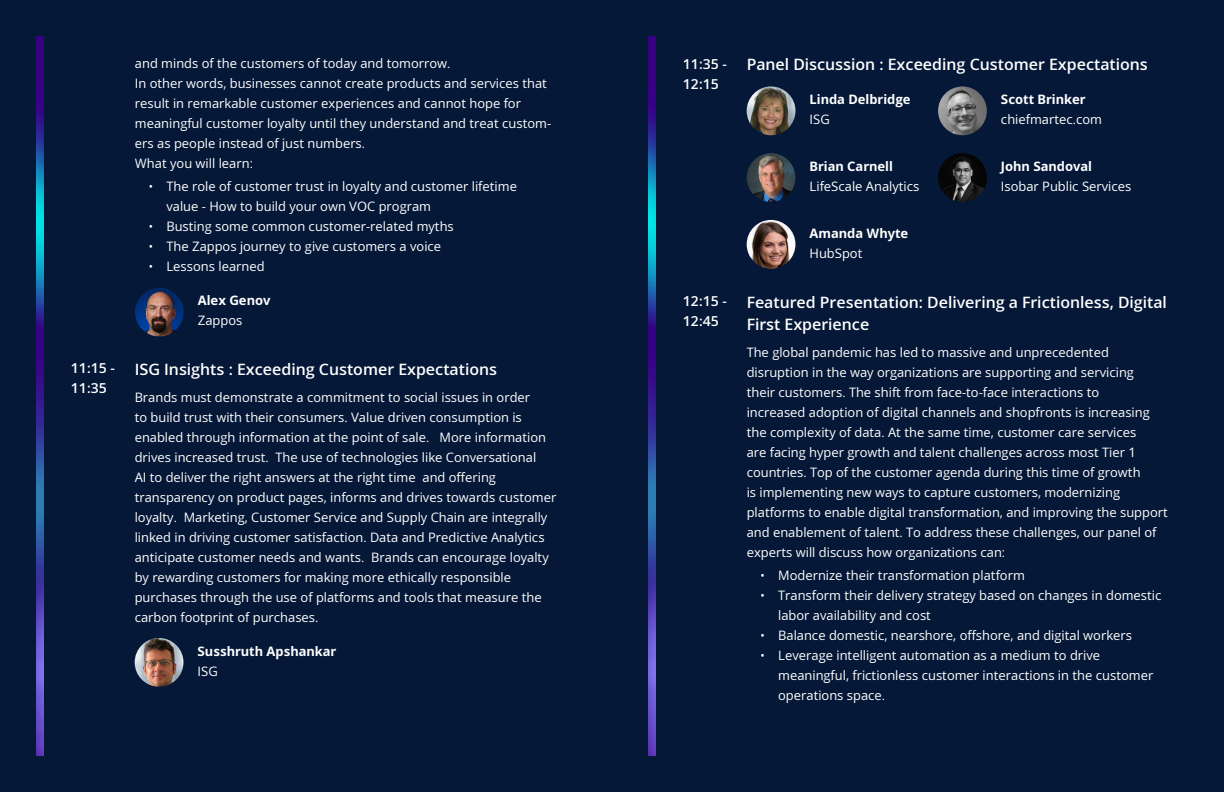
<style>
.page{position:relative;width:1224px;height:792px;background:#fff}
.page>*{position:absolute;margin:0;border:0;box-sizing:border-box;transform-origin:0 0}
.t1{font:600 16px/22px "Open Sans ISG";color:#fff}
.t2{font:600 14px/20px "Open Sans ISG";color:#fff}
.t3{font:13px/20px "Open Sans ISG";color:#fff}
.t4{font:700 13px "Open Sans ISG";color:#fff}
</style>
<div class="page">
<div style="left:0;top:0;width:612px;height:792px;background:#051837"></div>
<div style="left:612px;top:0;width:612px;height:792px;background:#051837"></div>
<img style="left:36px;top:36px;width:8px;height:720px">
<img style="left:648px;top:36px;width:8px;height:720px">
<img style="left:135px;top:288px;width:49px;height:48px;border-radius:24px">
<img style="left:135px;top:638px;width:48px;height:49px;border-radius:24px">
<img style="left:747px;top:86px;width:48px;height:49px;border-radius:24px">
<img style="left:747px;top:220px;width:48px;height:49px;border-radius:24px">
<img style="left:747px;top:153px;width:48px;height:49px;border-radius:24px">
<img style="left:938px;top:86px;width:49px;height:49px;border-radius:24px">
<img style="left:938px;top:153px;width:49px;height:49px;border-radius:24px">
<p class="t2" style="left:71px;top:358px;width:46px">11:15 -<br>11:35</p>
<p class="t3" style="left:135px;top:53px;width:418px">and minds of the customers of today and tomorrow.<br>In other words, businesses cannot create products and services that result in remarkable customer experiences and cannot hope for meaningful customer loyalty until they understand and treat custom&shy;ers as people instead of just numbers.<br>What you will learn:</p>
<p class="t3" style="left:166px;top:176px;width:352px;text-indent:-18px">• The role of customer trust in loyalty and customer lifetime value - How to build your own VOC program</p>
<p class="t3" style="left:148px;top:216px;width:307px">• Busting some common customer-related myths</p>
<p class="t3" style="left:148px;top:236px;width:294px">• The Zappos journey to give customers a voice</p>
<p class="t3" style="left:148px;top:256px;width:118px">• Lessons learned</p>
<p class="t4" style="left:198px;top:291px;width:74px">Alex Genov</p>
<p class="t3" style="left:198px;top:310px;width:46px">Zappos</p>
<p class="t1" style="left:135px;top:358px;width:364px">ISG Insights : Exceeding Customer Expectations</p>
<p class="t3" style="left:135px;top:387px;width:423px">Brands must demonstrate a commitment to social issues in order<br>to build trust with their consumers. Value driven consumption is enabled through information at the point of sale. More information drives increased trust. The use of technologies like Conversational<br>AI to deliver the right answers at the right time and offering transparency on product pages, informs and drives towards customer loyalty. Marketing, Customer Service and Supply Chain are integrally linked in driving customer satisfaction. Data and Predictive Analytics anticipate customer needs and wants. Brands can encourage loyalty by rewarding customers for making more ethically responsible purchases through the use of platforms and tools that measure the carbon footprint of purchases.</p>
<p class="t4" style="left:198px;top:642px;width:140px">Susshruth Apshankar</p>
<p class="t3" style="left:198px;top:661px;width:22px">ISG</p>
<p class="t2" style="left:683px;top:53px;width:46px">11:35 -<br>12:15</p>
<p class="t2" style="left:683px;top:291px;width:46px">12:15 -<br>12:45</p>
<p class="t1" style="left:747px;top:53px;width:403px">Panel Discussion : Exceeding Customer Expectations</p>
<p class="t4" style="left:810px;top:90px;width:103px">Linda Delbridge</p>
<p class="t3" style="left:810px;top:109px;width:22px">ISG</p>
<p class="t4" style="left:810px;top:157px;width:85px">Brian Carnell</p>
<p class="t3" style="left:810px;top:176px;width:111px">LifeScale Analytics</p>
<p class="t4" style="left:810px;top:224px;width:100px">Amanda Whyte</p>
<p class="t3" style="left:810px;top:243px;width:54px">HubSpot</p>
<p class="t4" style="left:1001px;top:90px;width:86px">Scott Brinker</p>
<p class="t3" style="left:1001px;top:109px;width:103px">chiefmartec.com</p>
<p class="t4" style="left:1001px;top:157px;width:93px">John Sandoval</p>
<p class="t3" style="left:1001px;top:176px;width:132px">Isobar Public Services</p>
<p class="t1" style="left:747px;top:290px;width:422px">Featured Presentation: Delivering a Frictionless, Digital<br>First Experience</p>
<p class="t3" style="left:747px;top:342px;width:423px">The global pandemic has led to massive and unprecedented disruption in the way organizations are supporting and servicing<br>their customers. The shift from face-to-face interactions to<br>increased adoption of digital channels and shopfronts is increasing the complexity of data. At the same time, customer care services<br>are facing hyper growth and talent challenges across most Tier 1 countries. Top of the customer agenda during this time of growth<br>is implementing new ways to capture customers, modernizing platforms to enable digital transformation, and improving the support and enablement of talent. To address these challenges, our panel of experts will discuss how organizations can:</p>
<p class="t3" style="left:760px;top:565px;width:266px">• Modernize their transformation platform</p>
<p class="t3" style="left:778px;top:585px;width:385px;text-indent:-18px">• Transform their delivery strategy based on changes in domestic labor availability and cost</p>
<p class="t3" style="left:760px;top:625px;width:373px">• Balance domestic, nearshore, offshore, and digital workers</p>
<p class="t3" style="left:778px;top:645px;width:377px;text-indent:-18px">• Leverage intelligent automation as a medium to drive meaningful, frictionless customer interactions in the customer operations space.</p>
</div>
